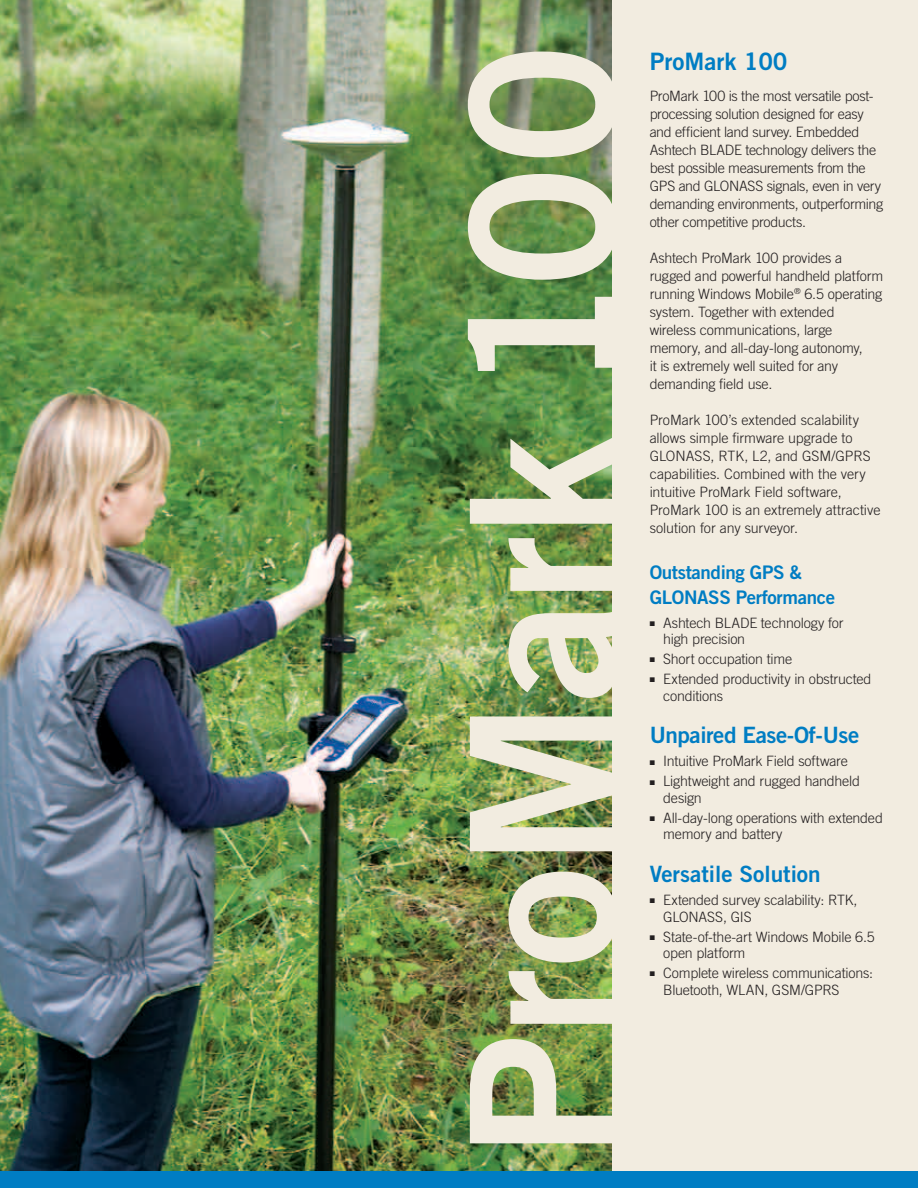
<style>
.page{position:relative;width:918px;height:1188px;background:#fff}
.page>*{position:absolute;margin:0;border:0;box-sizing:border-box;transform-origin:0 0}
.t1{font:201px "Trade Gothic LT Std Bd 2";letter-spacing:-.005em;color:#f2ece0}
.t2{font:24px "Trade Gothic LT Std Bd 2";color:#007dc3}
.t3{font:22.5px "Trade Gothic LT Std Bd 2";letter-spacing:-.01em;color:#007dc3}
.t4{font:18.75px/25.5px "Trade Gothic LT Std Bd 2";letter-spacing:-.02em;color:#007dc3}
.t5{font:300 14.25px/18px "Trade Gothic LT Std";letter-spacing:-.015em;color:#231f20}
</style>
<div class="page">
<div style="left:588px;top:0;width:330px;height:1188px;background:#f2ece0"></div>
<img style="left:0;top:0;width:612px;height:1171px">
<div style="left:0;top:1171px;width:918px;height:17px;background:#007dc3"></div>
<h1 class="t1" style="left:419px;top:1157px;width:1116px;rotate:-90deg">ProMark 100</h1>
<h2 class="t2" style="left:650px;top:46px;width:139px">ProMark 100</h2>
<p class="t5" style="left:650px;top:87px;width:235px">ProMark 100 is the most versatile post&shy;processing solution designed for easy and efficient land survey. Embedded Ashtech BLADE technology delivers the best possible measurements from the GPS and GLONASS signals, even in very demanding environments, outperforming other competitive products.</p>
<p class="t5" style="left:650px;top:249px;width:235px">Ashtech ProMark 100 provides a rugged and powerful handheld platform running Windows Mobile<sup>®</sup> 6.5 operating system. Together with extended wireless communications, large memory, and all-day-long autonomy,<br>it is extremely well suited for any demanding field use.</p>
<p class="t5" style="left:650px;top:411px;width:232px">ProMark 100’s extended scalability allows simple firmware upgrade to GLONASS, RTK, L2, and GSM/GPRS capabilities. Combined with the very intuitive ProMark Field software, ProMark 100 is an extremely attractive solution for any surveyor.</p>
<h3 class="t4" style="left:650px;top:559px;width:187px">Outstanding GPS &amp;<br>GLONASS Performance</h3>
<p class="t5" style="left:663px;top:614px;width:182px;line-height:16.5px;text-indent:-13px">■ Ashtech BLADE technology for high precision</p>
<p class="t5" style="left:650px;top:650px;width:144px">■ Short occupation time</p>
<p class="t5" style="left:663px;top:671px;width:210px;line-height:16.5px;text-indent:-13px">■ Extended productivity in obstructed conditions</p>
<h3 class="t3" style="left:650px;top:721px;width:211px">Unpaired Ease-Of-Use</h3>
<p class="t5" style="left:650px;top:752px;width:200px">■ Intuitive ProMark Field software</p>
<p class="t5" style="left:663px;top:773px;width:198px;line-height:16.5px;text-indent:-13px">■ Lightweight and rugged handheld design</p>
<p class="t5" style="left:663px;top:809px;width:221px;line-height:16.5px;text-indent:-13px">■ All-day-long operations with extended memory and battery</p>
<h3 class="t3" style="left:650px;top:860px;width:173px">Versatile Solution</h3>
<p class="t5" style="left:663px;top:892px;width:196px;line-height:16.5px;text-indent:-13px">■ Extended survey scalability: RTK,<br>GLONASS, GIS</p>
<p class="t5" style="left:663px;top:928px;width:213px;line-height:16.5px;text-indent:-13px">■ State-of-the-art Windows Mobile 6.5 open platform</p>
<p class="t5" style="left:663px;top:965px;width:211px;line-height:16.5px;text-indent:-13px">■ Complete wireless communications:<br>Bluetooth, WLAN, GSM/GPRS</p>
</div>
